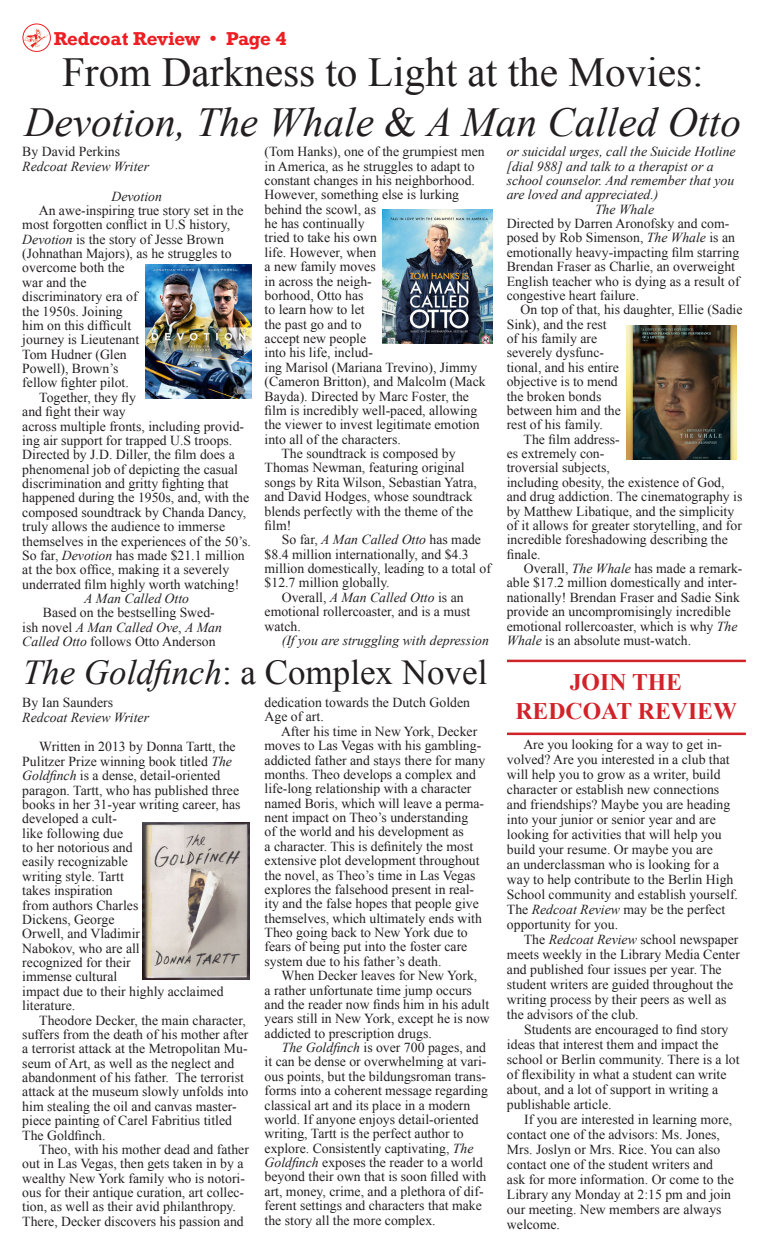
<style>
.page{position:relative;width:765px;height:1260px;background:#fff}
.page>*{position:absolute;margin:0;border:0;box-sizing:border-box;transform-origin:0 0}
.t1{font:italic 41.25px "Times New Roman";color:#231f20}
.t2{font:41.25px "Times New Roman";color:#231f20}
.t3{font:35px "Times New Roman";color:#231f20}
.t4{font:700 23.75px "Times New Roman";color:#d1232a}
.t5{font:700 17.5px "Rockwell";letter-spacing:-.02em;color:#ee1e23}
.t6{font:13.75px/14.4px "Times New Roman";color:#231f20}
.t7{font:italic 13.75px/14.4px "Times New Roman";color:#231f20}
.s1{font-style:normal}
.s2{font-style:italic}
</style>
<div class="page">
<img style="left:24px;top:29px;width:25px;height:19px">
<div style="left:23px;top:24px;width:28px;height:28px;border:1px solid #ee1e23;border-radius:50%"></div>
<img style="left:145px;top:265px;width:106px;height:134px">
<img style="left:383px;top:209px;width:109px;height:134px">
<img style="left:626px;top:326px;width:110px;height:134px">
<img style="left:143px;top:823px;width:107px;height:157px">
<hr style="left:507px;top:660px;width:239px;height:2px;background:#d1232a">
<hr style="left:507px;top:733px;width:239px;height:2px;background:#d1232a">
<p class="t5" style="left:54px;top:27px;width:234px">Redcoat Review • Page 4</p>
<p class="t2" style="left:62px;top:45px;width:643px">From Darkness to Light at the Movies:</p>
<p class="t1" style="left:25px;top:94px;width:718px">Devotion, The Whale <span class="s1">&amp;</span> A Man Called Otto</p>
<p class="t6" style="left:22px;top:144px;width:99px">By David Perkins</p>
<p class="t7" style="left:22px;top:159px;width:128px">Redcoat Review Writer</p>
<p class="t7" style="left:112px;top:188px;width:52px">Devotion</p>
<p class="t6" style="left:22px;top:203px;width:223px;text-indent:16px">An awe-inspiring true story set in the most forgotten conflict in U.S history,<br><span class="s2">Devotion</span> is the story of Jesse Brown (Johnathan Majors), as he struggles to overcome both the<br>war and the</p>
<p class="t6" style="left:22px;top:289px;width:118px">discriminatory era of the 1950s. Joining him on this difficult journey is Lieutenant<br>Tom Hudner (Glen<br>Powell), Brown’s fellow fighter pilot.</p>
<p class="t6" style="left:22px;top:390px;width:230px;text-indent:17px">Together, they fly<br>and fight their way<br>across multiple fronts, including provid&shy;ing air support for trapped U.S troops.<br>Directed by J.D. Diller, the film does a phenomenal job of depicting the casual discrimination and gritty fighting that happened during the 1950s, and, with the composed soundtrack by Chanda Dancy, truly allows the audience to immerse themselves in the experiences of the 50’s.<br>So far, <span class="s2">Devotion</span> has made $21.1 million at the box office, making it a severely underrated film highly worth watching!</p>
<p class="t7" style="left:84px;top:591px;width:106px">A Man Called Otto</p>
<p class="t6" style="left:22px;top:605px;width:201px;text-indent:21px">Based on the bestselling Swed&shy;ish novel <span class="s2">A Man Called Ove</span>, <span class="s2">A Man<br>Called Otto</span> follows Otto Anderson</p>
<p class="t6" style="left:265px;top:144px;width:223px">(Tom Hanks), one of the grumpiest men in America, as he struggles to adapt to constant changes in his neighborhood.<br>However, something else is lurking behind the scowl, as<br>he has continually<br>tried to take his own<br>life. However, when<br>a new family moves<br>in across the neigh-<br>borhood, Otto has<br>to learn how to let<br>the past go and to<br>accept new people<br>into his life, includ-<br>ing Marisol (Mariana Trevino), Jimmy (Cameron Britton), and Malcolm (Mack<br>Bayda). Directed by Marc Foster, the film is incredibly well-paced, allowing the viewer to invest legitimate emotion into all of the characters.</p>
<p class="t6" style="left:265px;top:446px;width:214px;text-indent:17px">The soundtrack is composed by<br>Thomas Newman, featuring original songs by Rita Wilson, Sebastian Yatra, and David Hodges, whose soundtrack blends perfectly with the theme of the film!</p>
<p class="t6" style="left:265px;top:532px;width:228px;text-indent:17px">So far, <span class="s2">A Man Called Otto</span> has made $8.4 million internationally, and $4.3 million domestically, leading to a total of $12.7 million globally.</p>
<p class="t6" style="left:265px;top:590px;width:207px;text-indent:17px">Overall, <span class="s2">A Man Called Otto</span> is an emotional rollercoaster, and is a must watch.</p>
<p class="t7" style="left:282px;top:633px;width:209px">(If you are struggling with depression</p>
<p class="t7" style="left:507px;top:144px;width:231px">or suicidal urges, call the Suicide Hotline [dial 988] and talk to a therapist or a school counselor. And remember that you are loved and appreciated.)</p>
<p class="t7" style="left:595px;top:202px;width:61px">The Whale</p>
<p class="t6" style="left:507px;top:216px;width:234px">Directed by Darren Aronofsky and com&shy;posed by Rob Simenson, <span class="s2">The Whale</span> is an emotionally heavy-impacting film starring Brendan Fraser as Charlie, an overweight English teacher who is dying as a result of congestive heart failure.</p>
<p class="t6" style="left:507px;top:302px;width:237px;text-indent:14px">On top of that, his daughter, Ellie (Sadie<br>Sink), and the rest<br>of his family are<br>severely dysfunc-<br>tional, and his entire<br>objective is to mend<br>the broken bonds<br>between him and the<br>rest of his family.</p>
<p class="t6" style="left:507px;top:432px;width:237px;text-indent:17px">The film address-<br>es extremely con-<br>troversial subjects,<br>including obesity, the existence of God, and drug addiction. The cinematography is by Matthew Libatique, and the simplicity of it allows for greater storytelling, and for incredible foreshadowing describing the finale.</p>
<p class="t6" style="left:507px;top:561px;width:237px;text-indent:17px">Overall, <span class="s2">The Whale</span> has made a remark&shy;able $17.2 million domestically and inter&shy;nationally! Brendan Fraser and Sadie Sink provide an uncompromisingly incredible emotional rollercoaster, which is why <span class="s2">The Whale</span> is an absolute must-watch.</p>
<p class="t3" style="left:23px;top:649px;width:466px"><span class="s2">The Goldfinch</span>: a Complex Novel</p>
<p class="t6" style="left:22px;top:695px;width:92px">By Ian Saunders</p>
<p class="t7" style="left:22px;top:710px;width:128px">Redcoat Review Writer</p>
<p class="t6" style="left:22px;top:739px;width:220px;text-indent:17px">Written in 2013 by Donna Tartt, the<br>Pulitzer Prize winning book titled <span class="s2">The<br>Goldfinch</span> is a dense, detail-oriented paragon. Tartt, who has published three books in her 31-year writing career, has developed a cult-<br>like following due<br>to her notorious and<br>easily recognizable<br>writing style. Tartt<br>takes inspiration<br>from authors Charles<br>Dickens, George<br>Orwell, and Vladimir<br>Nabokov, who are all<br>recognized for their<br>immense cultural<br>impact due to their highly acclaimed literature.</p>
<p class="t6" style="left:22px;top:1013px;width:228px;text-indent:17px">Theodore Decker, the main character, suffers from the death of his mother after a terrorist attack at the Metropolitan Mu&shy;seum of Art, as well as the neglect and abandonment of his father. The terrorist attack at the museum slowly unfolds into him stealing the oil and canvas master&shy;piece painting of Carel Fabritius titled The Goldfinch.</p>
<p class="t6" style="left:22px;top:1142px;width:228px;text-indent:17px">Theo, with his mother dead and father out in Las Vegas, then gets taken in by a wealthy New York family who is notori&shy;ous for their antique curation, art collec&shy;tion, as well as their avid philanthropy.<br>There, Decker discovers his passion and</p>
<p class="t6" style="left:265px;top:695px;width:207px">dedication towards the Dutch Golden<br>Age of art.</p>
<p class="t6" style="left:265px;top:724px;width:222px;text-indent:16px">After his time in New York, Decker moves to Las Vegas with his gambling&shy;addicted father and stays there for many months. Theo develops a complex and life-long relationship with a character named Boris, which will leave a perma&shy;nent impact on Theo’s understanding<br>of the world and his development as<br>a character. This is definitely the most extensive plot development throughout the novel, as Theo’s time in Las Vegas explores the falsehood present in real&shy;ity and the false hopes that people give themselves, which ultimately ends with Theo going back to New York due to fears of being put into the foster care system due to his father’s death.</p>
<p class="t6" style="left:265px;top:968px;width:227px;text-indent:17px">When Decker leaves for New York,<br>a rather unfortunate time jump occurs and the reader now finds him in his adult years still in New York, except he is now addicted to prescription drugs.</p>
<p class="t6" style="left:265px;top:1040px;width:225px;text-indent:17px"><span class="s2">The Goldfinch</span> is over 700 pages, and it can be dense or overwhelming at vari&shy;ous points, but the bildungsroman trans&shy;forms into a coherent message regarding classical art and its place in a modern world. If anyone enjoys detail-oriented writing, Tartt is the perfect author to explore. Consistently captivating, <span class="s2">The Goldfinch</span> exposes the reader to a world beyond their own that is soon filled with art, money, crime, and a plethora of dif&shy;ferent settings and characters that make the story all the more complex.</p>
<p class="t4" style="left:570px;top:666px;width:114px">JOIN THE</p>
<p class="t4" style="left:515px;top:695px;width:223px">REDCOAT REVIEW</p>
<p class="t6" style="left:507px;top:737px;width:233px;line-height:15px;text-indent:16px">Are you looking for a way to get in&shy;volved? Are you interested in a club that will help you to grow as a writer, build character or establish new connections and friendships? Maybe you are heading into your junior or senior year and are looking for activities that will help you build your resume. Or maybe you are<br>an underclassman who is looking for a way to help contribute to the Berlin High School community and establish yourself.<br>The <span class="s2">Redcoat Review</span> may be the perfect opportunity for you.</p>
<p class="t6" style="left:507px;top:932px;width:234px;line-height:15px;text-indent:17px">The <span class="s2">Redcoat Review</span> school newspaper meets weekly in the Library Media Center and published four issues per year. The student writers are guided throughout the writing process by their peers as well as the advisors of the club.</p>
<p class="t6" style="left:507px;top:1022px;width:234px;line-height:15px;text-indent:17px">Students are encouraged to find story ideas that interest them and impact the school or Berlin community. There is a lot of flexibility in what a student can write about, and a lot of support in writing a publishable article.</p>
<p class="t6" style="left:507px;top:1112px;width:228px;line-height:15px;text-indent:17px">If you are interested in learning more, contact one of the advisors: Ms. Jones, Mrs. Joslyn or Mrs. Rice. You can also contact one of the student writers and ask for more information. Or come to the Library any Monday at 2:15 pm and join our meeting. New members are always welcome.</p>
</div>
